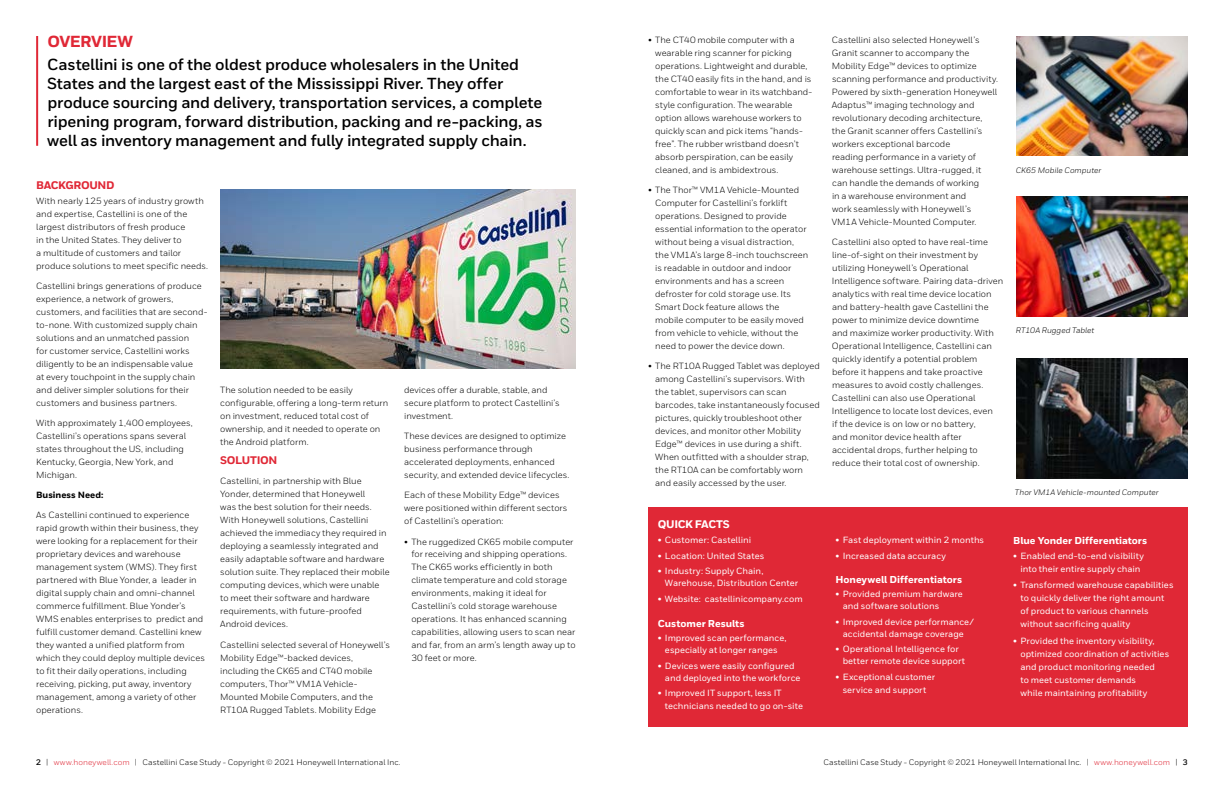
<style>
.page{position:relative;width:1224px;height:792px;background:#fff}
.page>*{position:absolute;margin:0;border:0;box-sizing:border-box;transform-origin:0 0}
.t1{font:700 16px/19px "Honeywell Sans";letter-spacing:-.015em;color:#000}
.t2{font:800 16px "Honeywell Sans";letter-spacing:-.03em;color:#e02836}
.t3{font:800 11px "Honeywell Sans";letter-spacing:-.03em;color:#e02836}
.t4{font:800 11px "Honeywell Sans";letter-spacing:-.03em;color:#fff}
.t5{font:800 10px "Honeywell Sans";letter-spacing:-.005em;color:#fff}
.t6{font:9px/13px "Honeywell Sans";color:#000}
.t7{font:500 9px/13px "Honeywell Sans";color:#fff}
.t8{font:800 9px "Honeywell Sans";color:#000}
.t9{font:8px "Honeywell Sans";letter-spacing:.005em;color:#000}
.t10{font:italic 8px "Honeywell Sans";color:#000}
.s1{font-weight:700}
.s2{color:#e02836}
</style>
<div class="page">
<img style="left:220px;top:189px;width:356px;height:179px">
<hr style="left:36px;top:36px;width:2px;height:110px;background:#e02836">
<img style="left:1016px;top:36px;width:172px;height:120px">
<img style="left:1016px;top:196px;width:172px;height:120px">
<img style="left:1016px;top:358px;width:172px;height:120px">
<div style="left:649px;top:507px;width:539px;height:219px;background:#e02836"></div>
<h1 class="t2" style="left:48px;top:32px;width:87px">OVERVIEW</h1>
<p class="t1" style="left:47px;top:55px;width:497px">Castellini is one of the oldest produce wholesalers in the United States and the largest east of the Mississippi River. They offer produce sourcing and delivery, transportation services, a complete ripening program, forward distribution, packing and re-packing, as well as inventory management and fully integrated supply chain.</p>
<p class="t3" style="left:36px;top:178px;width:80px">BACKGROUND</p>
<p class="t6" style="left:36px;top:194px;width:174px">With nearly 125 years of industry growth and expertise, Castellini is one of the largest distributors of fresh produce<br>in the United States. They deliver to<br>a multitude of customers and tailor produce solutions to meet specific needs.</p>
<p class="t6" style="left:36px;top:279px;width:173px">Castellini brings generations of produce experience, a network of growers, customers, and facilities that are second&shy;to-none. With customized supply chain solutions and an unmatched passion<br>for customer service, Castellini works diligently to be an indispensable value<br>at every touchpoint in the supply chain and deliver simpler solutions for their customers and business partners.</p>
<p class="t6" style="left:36px;top:416px;width:158px">With approximately 1,400 employees,<br>Castellini’s operations spans several states throughout the US, including<br>Kentucky, Georgia, New York, and<br>Michigan.</p>
<p class="t8" style="left:36px;top:489px;width:69px">Business Need:</p>
<p class="t6" style="left:36px;top:509px;width:170px">As Castellini continued to experience rapid growth within their business, they were looking for a replacement for their proprietary devices and warehouse management system (WMS). They first partnered with Blue Yonder, a leader in digital supply chain and omni-channel commerce fulfillment. Blue Yonder’s WMS enables enterprises to predict and fulfill customer demand. Castellini knew they wanted a unified platform from which they could deploy multiple devices to fit their daily operations, including receiving, picking, put away, inventory management, among a variety of other operations.</p>
<p class="t6" style="left:404px;top:383px;width:157px">devices offer a durable, stable, and secure platform to protect Castellini’s investment.</p>
<p class="t6" style="left:404px;top:430px;width:167px">These devices are designed to optimize business performance through accelerated deployments, enhanced security, and extended device lifecycles.</p>
<p class="t6" style="left:404px;top:489px;width:165px">Each of these Mobility Edge™ devices were positioned within different sectors of Castellini’s operation:</p>
<p class="t6" style="left:411px;top:535px;width:166px;text-indent:-7px">• The ruggedized CK65 mobile computer for receiving and shipping operations.<br>The CK65 works efficiently in both climate temperature and cold storage environments, making it ideal for Castellini’s cold storage warehouse operations. It has enhanced scanning capabilities, allowing users to scan near and far, from an arm’s length away up to 30 feet or more.</p>
<p class="t6" style="left:220px;top:383px;width:170px">The solution needed to be easily configurable, offering a long-term return on investment, reduced total cost of ownership, and it needed to operate on the Android platform.</p>
<p class="t3" style="left:220px;top:454px;width:59px">SOLUTION</p>
<p class="t6" style="left:220px;top:475px;width:171px">Castellini, in partnership with Blue Yonder, determined that Honeywell<br>was the best solution for their needs.<br>With Honeywell solutions, Castellini achieved the immediacy they required in deploying a seamlessly integrated and easily adaptable software and hardware solution suite. They replaced their mobile computing devices, which were unable to meet their software and hardware requirements, with future-proofed Android devices.</p>
<p class="t6" style="left:220px;top:638px;width:171px">Castellini selected several of Honeywell’s Mobility Edge™-backed devices, including the CK65 and CT40 mobile computers, Thor™ VM1A Vehicle-Mounted Mobile Computers, and the RT10A Rugged Tablets. Mobility Edge</p>
<p class="t6" style="left:655px;top:33px;width:158px;text-indent:-7px">• The CT40 mobile computer with a wearable ring scanner for picking operations. Lightweight and durable, the CT40 easily fits in the hand, and is comfortable to wear in its watchband&shy;style configuration. The wearable option allows warehouse workers to quickly scan and pick items “hands&shy;free”. The rubber wristband doesn’t absorb perspiration, can be easily cleaned, and is ambidextrous.</p>
<p class="t6" style="left:655px;top:184px;width:155px;text-indent:-7px">• The Thor™ VM1A Vehicle-Mounted Computer for Castellini’s forklift operations. Designed to provide essential information to the operator without being a visual distraction, the VM1A’s large 8-inch touchscreen is readable in outdoor and indoor environments and has a screen defroster for cold storage use. Its Smart Dock feature allows the mobile computer to be easily moved from vehicle to vehicle, without the need to power the device down.</p>
<p class="t6" style="left:655px;top:360px;width:166px;text-indent:-7px">• The RT10A Rugged Tablet was deployed among Castellini’s supervisors. With the tablet, supervisors can scan barcodes, take instantaneously focused pictures, quickly troubleshoot other devices, and monitor other Mobility Edge™ devices in use during a shift.<br>When outfitted with a shoulder strap, the RT10A can be comfortably worn and easily accessed by the user.</p>
<p class="t4" style="left:658px;top:518px;width:74px">QUICK FACTS</p>
<p class="t7" style="left:658px;top:534px;width:95px">• Customer: Castellini</p>
<p class="t7" style="left:658px;top:549px;width:108px">• Location: United States</p>
<p class="t7" style="left:665px;top:565px;width:135px;line-height:12px;text-indent:-7px">• Industry: Supply Chain,<br>Warehouse, Distribution Center</p>
<p class="t7" style="left:658px;top:592px;width:146px">• Website: castellinicompany.com</p>
<p class="t5" style="left:658px;top:618px;width:88px">Customer Results</p>
<p class="t7" style="left:658px;top:632px;width:130px;line-height:12px;text-align:center">• Improved scan performance, especially at longer ranges</p>
<p class="t7" style="left:665px;top:660px;width:137px;line-height:12px;text-indent:-7px">• Devices were easily configured and deployed into the workforce</p>
<p class="t7" style="left:665px;top:687px;width:139px;text-indent:-7px">• Improved IT support, less IT technicians needed to go on-site</p>
<p class="t6" style="left:832px;top:33px;width:168px">Castellini also selected Honeywell’s Granit scanner to accompany the Mobility Edge™ devices to optimize scanning performance and productivity.<br>Powered by sixth-generation Honeywell Adaptus™ imaging technology and revolutionary decoding architecture,<br>the Granit scanner offers Castellini’s workers exceptional barcode<br>reading performance in a variety of warehouse settings. Ultra-rugged, it can handle the demands of working<br>in a warehouse environment and<br>work seamlessly with Honeywell’s VM1A Vehicle-Mounted Computer.</p>
<p class="t6" style="left:832px;top:235px;width:173px">Castellini also opted to have real-time line-of-sight on their investment by utilizing Honeywell’s Operational Intelligence software. Pairing data-driven analytics with real time device location and battery-health gave Castellini the power to minimize device downtime<br>and maximize worker productivity. With Operational Intelligence, Castellini can quickly identify a potential problem before it happens and take proactive measures to avoid costly challenges.<br>Castellini can also use Operational Intelligence to locate lost devices, even<br>if the device is on low or no battery,<br>and monitor device health after accidental drops, further helping to reduce their total cost of ownership.</p>
<p class="t10" style="left:1016px;top:165px;width:87px">CK65 Mobile Computer</p>
<p class="t10" style="left:1016px;top:325px;width:80px">RT10A Rugged Tablet</p>
<p class="t10" style="left:1015px;top:487px;width:145px">Thor VM1A Vehicle-mounted Computer</p>
<p class="t7" style="left:836px;top:534px;width:150px">• Fast deployment within 2 months</p>
<p class="t7" style="left:836px;top:549px;width:112px">• Increased data accuracy</p>
<p class="t5" style="left:836px;top:574px;width:128px">Honeywell Differentiators</p>
<p class="t7" style="left:843px;top:588px;width:122px;line-height:12px;text-indent:-7px">• Provided premium hardware and software solutions</p>
<p class="t7" style="left:836px;top:616px;width:140px;line-height:12px;text-align:center">• Improved device performance/ accidental damage coverage</p>
<p class="t7" style="left:843px;top:643px;width:124px;line-height:12px;text-indent:-7px">• Operational Intelligence for better remote device support</p>
<p class="t7" style="left:836px;top:670px;width:101px;text-align:center">• Exceptional customer service and support</p>
<p class="t5" style="left:1013px;top:534px;width:136px">Blue Yonder Differentiators</p>
<p class="t7" style="left:1013px;top:549px;width:132px;text-align:center">• Enabled end-to-end visibility into their entire supply chain</p>
<p class="t7" style="left:1020px;top:579px;width:155px;text-indent:-7px">• Transformed warehouse capabilities to quickly deliver the right amount of product to various channels without sacrificing quality</p>
<p class="t7" style="left:1020px;top:635px;width:150px;text-indent:-7px">• Provided the inventory visibility, optimized coordination of activities and product monitoring needed<br>to meet customer demands<br>while maintaining profitability</p>
<p class="t9" style="left:36px;top:757px;width:366px"><span class="s1">2</span> | <span class="s2">www.honeywell.com</span> | Castellini Case Study - Copyright © 2021 Honeywell International Inc.</p>
<p class="t9" style="left:823px;top:757px;width:366px">Castellini Case Study - Copyright © 2021 Honeywell International Inc. | <span class="s2">www.honeywell.com</span> | <span class="s1">3</span></p>
</div>
